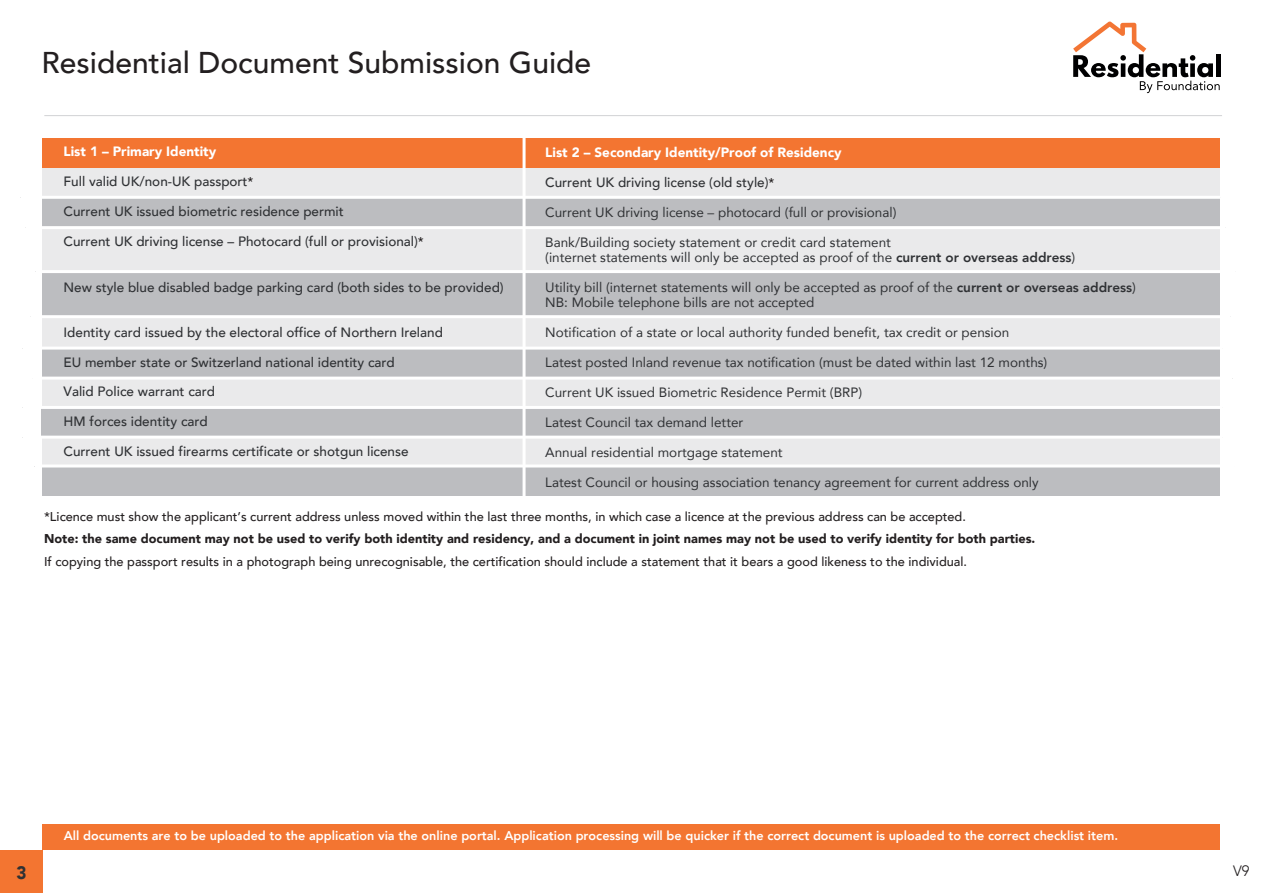
<style>
.page{position:relative;width:1263px;height:893px;background:#fff}
.page>*{position:absolute;margin:0;border:0;box-sizing:border-box;transform-origin:0 0}
.t1{font:500 30px "Avenir";color:#231f20}
.t2{font:900 18px "Avenir";color:#2f3134;scale:.94 1}
.t3{font:300 15px "Avenir";color:#231f20}
.t4{font:13.5px/15px "Avenir";color:#2f3134}
.t5{font:500 13.5px "Avenir";color:#2f3134}
.t6{font:900 13.5px "Avenir";color:#fff}
.t7{font:500 12.75px "Avenir";color:#231f20}
.t8{font:800 12.75px "Avenir";color:#fff}
.t9{font:900 12.75px "Avenir";color:#231f20}
.s1{font-size:12.75px;color:#231f20}
.s2{font-weight:800}
</style>
<div class="page">
<hr style="left:44px;top:115px;width:1178px;height:1px;background:#d1d2d4">
<div style="left:43px;top:824px;width:1177px;height:26px;background:#f37531"></div>
<div style="left:0;top:850px;width:43px;height:43px;background:#f37531"></div>
<div style="left:42px;top:168px;width:1177px;height:29px;background:#eaeaeb"></div>
<div style="left:42px;top:197px;width:1177px;height:30px;background:#bcbdc0"></div>
<div style="left:42px;top:226px;width:1177px;height:46px;background:#eaeaeb"></div>
<div style="left:42px;top:272px;width:1177px;height:45px;background:#bcbdc0"></div>
<div style="left:42px;top:317px;width:1177px;height:31px;background:#eaeaeb"></div>
<div style="left:42px;top:348px;width:1178px;height:30px;background:#bcbdc0"></div>
<div style="left:42px;top:378px;width:1178px;height:29px;background:#eaeaeb"></div>
<div style="left:42px;top:407px;width:1178px;height:30px;background:#bcbdc0"></div>
<div style="left:42px;top:437px;width:1177px;height:30px;background:#eaeaeb"></div>
<div style="left:42px;top:467px;width:1178px;height:29px;background:#bcbdc0"></div>
<div style="left:42px;top:138px;width:1177px;height:30px;background:#f37531"></div>
<hr style="left:21px;top:196px;width:1200px;height:3px;background:#fff">
<hr style="left:26px;top:226px;width:1199px;height:3px;background:#fff">
<hr style="left:35px;top:464px;width:1200px;height:3px;background:#fff">
<hr style="left:523px;top:135px;width:3px;height:368px;background:#fff">
<hr style="left:36px;top:270px;width:1200px;height:3px;background:#fff">
<hr style="left:31px;top:315px;width:1199px;height:3px;background:#fff">
<hr style="left:23px;top:347px;width:1200px;height:3px;background:#fff">
<hr style="left:32px;top:377px;width:1200px;height:3px;background:#fff">
<hr style="left:23px;top:406px;width:1200px;height:3px;background:#fff">
<hr style="left:23px;top:436px;width:1200px;height:3px;background:#fff">
<svg style="left:1073px;top:21px;width:147px;height:72px"></svg>
<h1 class="t1" style="left:42px;top:37px;width:551px">Residential Document Submission Guide</h1>
<p class="t6" style="left:64px;top:140px;width:154px">List 1 – Primary Identity</p>
<p class="t5" style="left:64px;top:170px;width:191px">Full valid UK/non-UK passport<span class="s1">*</span></p>
<p class="t5" style="left:64px;top:200px;width:282px">Current UK issued biometric residence permit</p>
<p class="t5" style="left:64px;top:230px;width:362px">Current UK driving license – Photocard (full or provisional)<span class="s1">*</span></p>
<p class="t5" style="left:64px;top:275px;width:442px">New style blue disabled badge parking card (both sides to be provided)</p>
<p class="t5" style="left:64px;top:320px;width:381px">Identity card issued by the electoral office of Northern Ireland</p>
<p class="t5" style="left:64px;top:350px;width:333px">EU member state or Switzerland national identity card</p>
<p class="t5" style="left:64px;top:380px;width:153px">Valid Police warrant card</p>
<p class="t5" style="left:64px;top:410px;width:146px">HM forces identity card</p>
<p class="t5" style="left:64px;top:440px;width:347px">Current UK issued firearms certificate or shotgun license</p>
<p class="t6" style="left:545px;top:140px;width:298px">List 2 – Secondary Identity/Proof of Residency</p>
<p class="t5" style="left:545px;top:170px;width:231px">Current UK driving license (old style)<span class="s1">*</span></p>
<p class="t4" style="left:545px;top:204px;width:353px">Current UK driving license – photocard (full or provisional)</p>
<p class="t4" style="left:545px;top:234px;width:531px">Bank/Building society statement or credit card statement<br>(internet statements will only be accepted as proof of the <span class="s2">current or overseas address</span>)</p>
<p class="t4" style="left:545px;top:279px;width:592px">Utility bill (internet statements will only be accepted as proof of the <span class="s2">current or overseas address</span>)<br>NB: Mobile telephone bills are not accepted</p>
<p class="t4" style="left:545px;top:324px;width:466px">Notification of a state or local authority funded benefit, tax credit or pension</p>
<p class="t4" style="left:545px;top:354px;width:504px">Latest posted Inland revenue tax notification (must be dated within last 12 months)</p>
<p class="t4" style="left:545px;top:384px;width:318px">Current UK issued Biometric Residence Permit (BRP)</p>
<p class="t4" style="left:545px;top:414px;width:200px">Latest Council tax demand letter</p>
<p class="t4" style="left:545px;top:444px;width:239px">Annual residential mortgage statement</p>
<p class="t4" style="left:545px;top:474px;width:495px">Latest Council or housing association tenancy agreement for current address only</p>
<p class="t7" style="left:44px;top:505px;width:923px">*Licence must show the applicant’s current address unless moved within the last three months, in which case a licence at the previous address can be accepted.</p>
<p class="t9" style="left:44px;top:528px;width:993px">Note: the same document may not be used to verify both identity and residency, and a document in joint names may not be used to verify identity for both parties.</p>
<p class="t7" style="left:44px;top:550px;width:924px">If copying the passport results in a photograph being unrecognisable, the certification should include a statement that it bears a good likeness to the individual.</p>
<h2 class="t2" style="left:16px;top:857px;width:12px">3</h2>
<p class="t8" style="left:64px;top:826px;width:1056px">All documents are to be uploaded to the application via the online portal. Application processing will be quicker if the correct document is uploaded to the correct checklist item.</p>
<p class="t3" style="left:1233px;top:862px;width:18px">V9</p>
</div>
